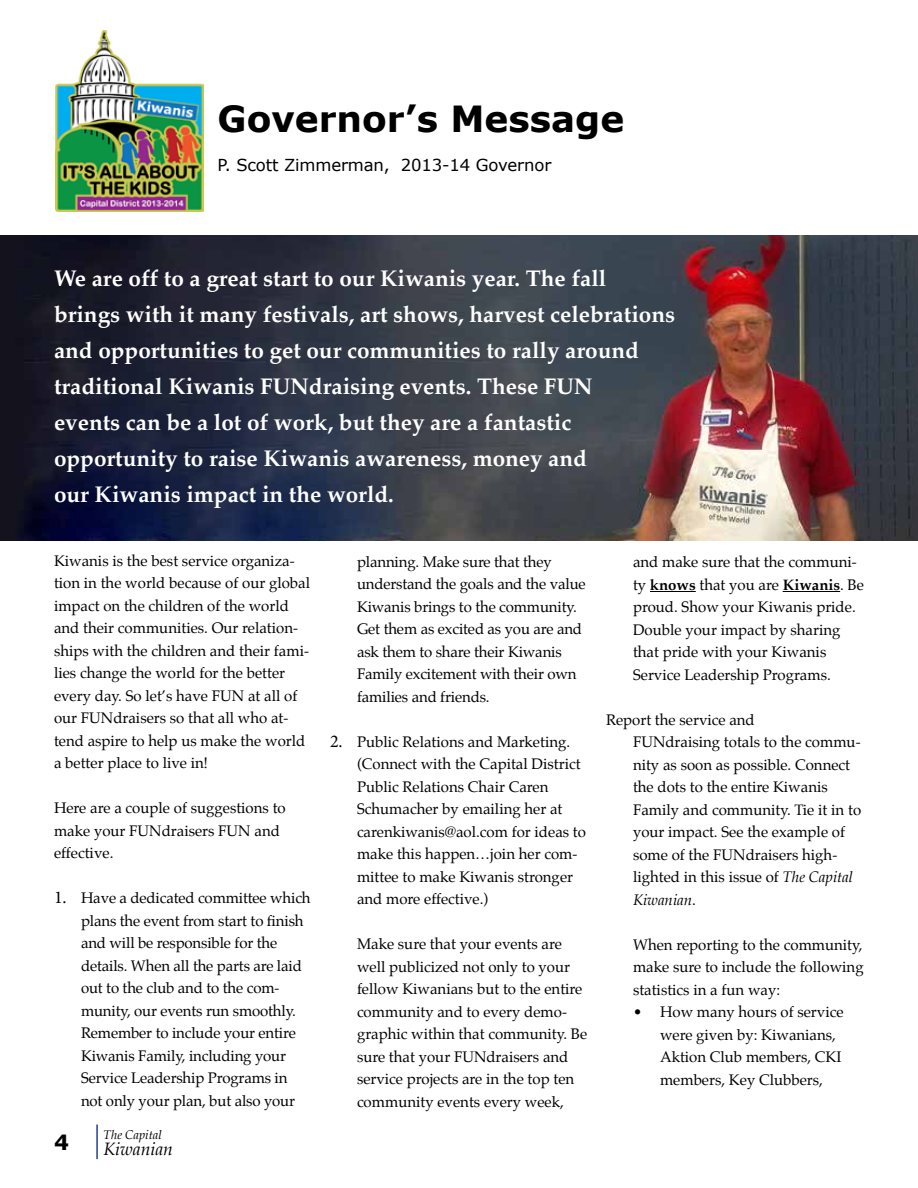
<style>
.page{position:relative;width:918px;height:1188px;background:#fff}
.page>*{position:absolute;margin:0;border:0;box-sizing:border-box;transform-origin:0 0}
.t1{font:700 36px "Verdana";color:#000}
.t2{font:700 22.5px/36px "Palatino";color:#fff}
.t3{font:700 21px "Verdana";color:#000}
.t4{font:italic 17.55px "Palatino";color:#000}
.t5{font:16.5px "Verdana";letter-spacing:-.01em;color:#000}
.t6{font:15px/22.5px "Palatino";color:#000}
.t7{font:italic 12.45px "Palatino";color:#000}
.s1{font-family:"Minion Pro";font-size:18px}
.s2{font-weight:700}
.s3{font-style:italic}
</style>
<div class="page">
<hr style="left:96px;top:1125px;width:2px;height:34px;background:#25408f">
<img style="left:0;top:235px;width:918px;height:305px">
<hr style="left:650px;top:591px;width:46px;height:1px;background:#000">
<hr style="left:783px;top:591px;width:57px;height:1px;background:#000">
<img style="left:55px;top:31px;width:148px;height:180px">
<h1 class="t1" style="left:218px;top:94px;width:408px">Governor’s Message</h1>
<p class="t5" style="left:218px;top:154px;width:335px">P. Scott Zimmerman, 2013-14 Governor</p>
<p class="t2" style="left:54px;top:259px;width:623px">We are off to a great start to our Kiwanis year. The fall brings with it many festivals, art shows, harvest celebrations and opportunities to get our communities to rally around traditional Kiwanis FUNdraising events. These FUN<br>events can be a lot of work, but they are a fantastic opportunity to raise Kiwanis awareness, money and<br>our Kiwanis impact in the world.</p>
<p class="t6" style="left:54px;top:549px;width:258px">Kiwanis is the best service organiza&shy;tion in the world because of our global impact on the children of the world and their communities. Our relation&shy;ships with the children and their fami&shy;lies change the world for the better every day. So let’s have FUN at all of our FUNdraisers so that all who at&shy;tend aspire to help us make the world a better place to live in!</p>
<p class="t6" style="left:54px;top:797px;width:233px">Here are a couple of suggestions to make your FUNdraisers FUN and effective.</p>
<p class="t6" style="left:81px;top:887px;width:231px;text-indent:-27px"><span class="s1">1.</span> Have a dedicated committee which plans the event from start to finish and will be responsible for the details. When all the parts are laid out to the club and to the com&shy;munity, our events run smoothly.<br>Remember to include your entire<br>Kiwanis Family, including your<br>Service Leadership Programs in not only your plan, but also your</p>
<h3 class="t3" style="left:54px;top:1127px;width:16px">4</h3>
<p class="t7" style="left:104px;top:1125px;width:60px">The Capital</p>
<p class="t4" style="left:104px;top:1135px;width:71px">Kiwanian</p>
<p class="t6" style="left:357px;top:550px;width:230px">planning. Make sure that they understand the goals and the value<br>Kiwanis brings to the community.<br>Get them as excited as you are and ask them to share their Kiwanis<br>Family excitement with their own families and friends.</p>
<p class="t6" style="left:357px;top:730px;width:231px;text-indent:-27px"><span class="s1">2.</span> Public Relations and Marketing. (Connect with the Capital District<br>Public Relations Chair Caren<br>Schumacher by emailing her at carenkiwanis@aol.com for ideas to make this happen…join her com&shy;mittee to make Kiwanis stronger and more effective.)</p>
<p class="t6" style="left:357px;top:933px;width:232px">Make sure that your events are well publicized not only to your fellow Kiwanians but to the entire community and to every demo&shy;graphic within that community. Be sure that your FUNdraisers and service projects are in the top ten community events every week,</p>
<p class="t6" style="left:633px;top:551px;width:233px">and make sure that the communi&shy;ty <span class="s2">knows</span> that you are <span class="s2">Kiwanis</span>. Be proud. Show your Kiwanis pride.<br>Double your impact by sharing that pride with your Kiwanis<br>Service Leadership Programs.</p>
<p class="t6" style="left:633px;top:709px;width:230px;text-indent:-27px">Report the service and<br>FUNdraising totals to the commu&shy;nity as soon as possible. Connect the dots to the entire Kiwanis<br>Family and community. Tie it in to your impact. See the example of some of the FUNdraisers high&shy;lighted in this issue of <span class="s3">The Capital<br>Kiwanian</span>.</p>
<p class="t6" style="left:633px;top:934px;width:232px;text-align:justify">When reporting to the community, make sure to include the following statistics in a fun way:</p>
<p class="t6" style="left:660px;top:1001px;width:185px;text-indent:-27px">• How many hours of service were given by: Kiwanians,<br>Aktion Club members, CKI members, Key Clubbers,</p>
</div>
